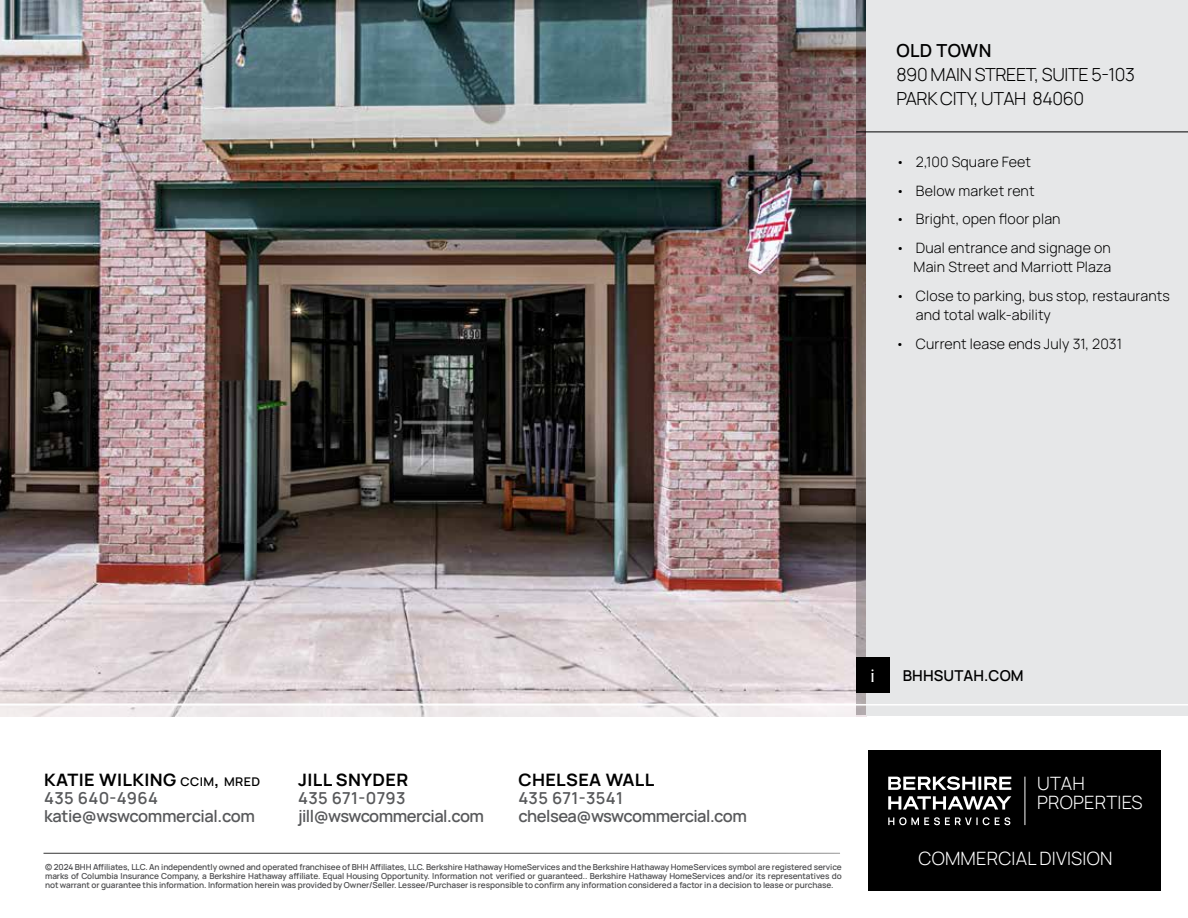
<style>
.page{position:relative;width:1188px;height:918px;background:#fff}
.page>*{position:absolute;margin:0;border:0;box-sizing:border-box;transform-origin:0 0}
.t1{font:300 18.3px/19.6px "Manrope";letter-spacing:.01em;color:#fff}
.t2{font:300 18px/24px "Manrope";letter-spacing:-.02em;color:#000}
.t3{font:600 18px "Manrope";letter-spacing:.02em;color:#000}
.t4{font:18px "Marcellus";color:#fff}
.t5{font:700 17.1px "Manrope";letter-spacing:.02em;color:#000;scale:1.05 1}
.t6{font:600 16.5px/18px "Manrope";letter-spacing:-.03em;color:#58595b}
.t7{font:600 15px "Manrope";letter-spacing:.01em;color:#000}
.t8{font:300 14.25px/19.5px "Manrope";letter-spacing:.01em;color:#000;text-align:right}
.t9{font:600 8.25px/9px "Manrope";letter-spacing:-.01em;color:#4d4d4f;text-align:justify}
.s1{color:#e6e7e8}
.s2{font-size:16.5px;color:#e6e7e8}
.s3{font-weight:600;font-size:12px}
.s4{font-weight:600}
</style>
<div class="page">
<img style="left:0;top:0;width:867px;height:717px">
<svg style="left:856px;top:0;width:10px;height:716px;background:#6a5f5c"></svg>
<div style="left:866px;top:0;width:322px;height:716px;background:#e6e7e8"></div>
<hr style="left:856px;top:132px;width:332px;height:1px;background:#000">
<hr style="left:0;top:704px;width:1188px;height:2px;background:#fff">
<div style="left:0;top:704px;width:856px;height:14px;background:#f1ecee"></div>
<div style="left:856px;top:658px;width:33px;height:35px;background:#000"></div>
<hr style="left:44px;top:853px;width:796px;height:1px;background:#000">
<div style="left:869px;top:750px;width:292px;height:141px;background:#000"></div>
<svg style="left:888px;top:776px;width:137px;height:49px"></svg>
<h2 class="t3" style="left:896px;top:38px;width:96px">OLD TOWN</h2>
<h2 class="t2" style="left:896px;top:62px;width:240px">890 MAIN STREET, SUITE 5-103<br>PARK CITY, UTAH 84060</h2>
<h3 class="t8" style="left:896px;top:152px;width:137px">• 2,100 Square Feet</h3>
<h3 class="t8" style="left:896px;top:180px;width:140px">• Below market rent</h3>
<h3 class="t8" style="left:896px;top:209px;width:166px">• Bright, open floor plan</h3>
<h3 class="t8" style="left:896px;top:237px;width:217px">• Dual entrance and signage on<br>Main Street and Marriott Plaza</h3>
<h3 class="t8" style="left:916px;top:285px;width:255px;text-align:left;text-indent:-20px">• Close to parking, bus stop, restaurants and total walk-ability</h3>
<h3 class="t8" style="left:896px;top:333px;width:228px">• Current lease ends July 31, 2031</h3>
<h2 class="t4" style="left:870px;top:664px;width:6px">i</h2>
<h3 class="t7" style="left:854px;top:665px;width:171px"><span class="s1">WWW</span><span class="s2">.</span>BHHSUTAH.COM</h3>
<h3 class="t5" style="left:44px;top:768px;width:207px">KATIE WILKING <span class="s3">CCIM</span><span class="s4">,</span> <span class="s3">MRED</span></h3>
<h3 class="t6" style="left:44px;top:789px;width:212px">435 640-4964 katie@wswcommercial.com</h3>
<h3 class="t5" style="left:298px;top:768px;width:107px">JILL SNYDER</h3>
<h3 class="t6" style="left:298px;top:789px;width:188px">435 671-0793 jill@wswcommercial.com</h3>
<h3 class="t5" style="left:518px;top:768px;width:131px">CHELSEA WALL</h3>
<h3 class="t6" style="left:518px;top:789px;width:230px">435 671-3541 chelsea@wswcommercial.com</h3>
<p class="t9" style="left:45px;top:862px;width:798px">© 2024 BHH Affiliates, LLC. An independently owned and operated franchisee of BHH Affiliates, LLC. Berkshire Hathaway HomeServices and the Berkshire Hathaway HomeServices symbol are registered service marks of Columbia Insurance Company, a Berkshire Hathaway affiliate. Equal Housing Opportunity. Information not verified or guaranteed.. Berkshire Hathaway HomeServices and/or its representatives do not warrant or guarantee this information. Information herein was provided by Owner/Seller. Lessee/Purchaser is responsible to confirm any information considered a factor in a decision to lease or purchase.</p>
<h1 class="t1" style="left:1037px;top:773px;width:107px">UTAH<br>PROPERTIES</h1>
<h1 class="t1" style="left:919px;top:848px;width:195px">COMMERCIAL DIVISION</h1>
</div>
